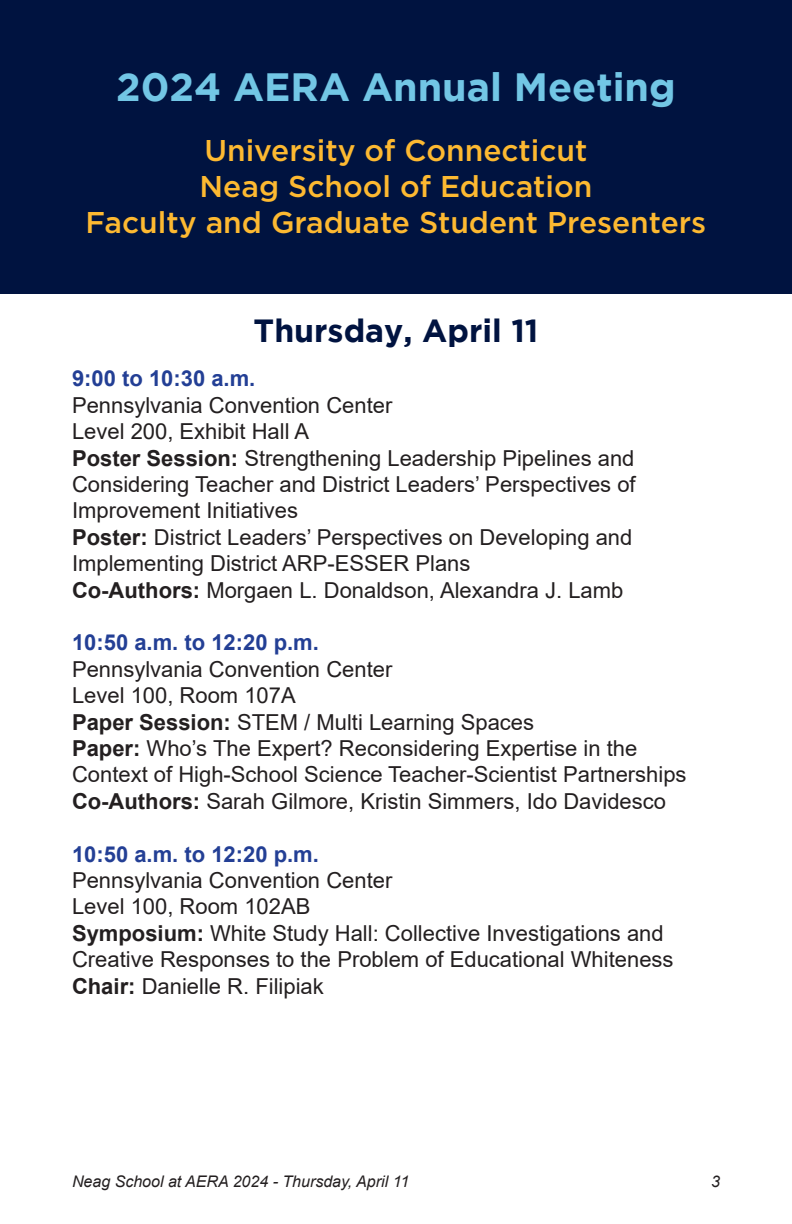
<style>
.page{position:relative;width:792px;height:1224px;background:#fff}
.page>*{position:absolute;margin:0;border:0;box-sizing:border-box;transform-origin:0 0}
.t1{font:700 39.4px "Gotham";color:#72c6e5}
.t2{font:700 32px "Gotham";color:#001340}
.t3{font:500 30px "Gotham";color:#fdb931}
.t4{font:22px/26.4px "Arial";color:#231f20}
.t5{font:700 22px "Arial";color:#233f95}
.t6{font:italic 16px "Arial";color:#231f20}
.s1{font-weight:700}
</style>
<div class="page">
<div style="left:0;top:0;width:792px;height:294px;background:#001340"></div>
<p class="t1" style="left:116px;top:64px;width:561px">2024 AERA Annual Meeting</p>
<p class="t3" style="left:204px;top:131px;width:385px">University of Connecticut</p>
<p class="t3" style="left:200px;top:167px;width:394px">Neag School of Education</p>
<p class="t3" style="left:86px;top:203px;width:622px">Faculty and Graduate Student Presenters</p>
<p class="t2" style="left:254px;top:312px;width:286px">Thursday, April 11</p>
<p class="t5" style="left:72px;top:363px;width:185px">9:00 to 10:30 a.m.</p>
<p class="t4" style="left:72px;top:392px;width:322px">Pennsylvania Convention Center</p>
<p class="t4" style="left:72px;top:418px;width:239px">Level 200, Exhibit Hall A</p>
<p class="t4" style="left:72px;top:445px;width:565px;text-align:justify"><span class="s1">Poster Session:</span> Strengthening Leadership Pipelines and Considering Teacher and District Leaders’ Perspectives of Improvement Initiatives</p>
<p class="t4" style="left:72px;top:524px;width:562px"><span class="s1">Poster:</span> District Leaders’ Perspectives on Developing and<br>Implementing District ARP-ESSER Plans</p>
<p class="t4" style="left:72px;top:577px;width:553px"><span class="s1">Co-Authors:</span> Morgaen L. Donaldson, Alexandra J. Lamb</p>
<p class="t5" style="left:72px;top:627px;width:248px">10:50 a.m. to 12:20 p.m.</p>
<p class="t4" style="left:72px;top:656px;width:322px">Pennsylvania Convention Center</p>
<p class="t4" style="left:72px;top:682px;width:225px">Level 100, Room 107A</p>
<p class="t4" style="left:72px;top:709px;width:464px"><span class="s1">Paper Session:</span> STEM / Multi Learning Spaces</p>
<p class="t4" style="left:72px;top:735px;width:616px"><span class="s1">Paper:</span> Who’s The Expert? Reconsidering Expertise in the<br>Context of High-School Science Teacher-Scientist Partnerships</p>
<p class="t4" style="left:72px;top:788px;width:596px"><span class="s1">Co-Authors:</span> Sarah Gilmore, Kristin Simmers, Ido Davidesco</p>
<p class="t5" style="left:72px;top:838px;width:248px">10:50 a.m. to 12:20 p.m.</p>
<p class="t4" style="left:72px;top:867px;width:322px">Pennsylvania Convention Center</p>
<p class="t4" style="left:72px;top:893px;width:240px">Level 100, Room 102AB</p>
<p class="t4" style="left:72px;top:920px;width:603px"><span class="s1">Symposium:</span> White Study Hall: Collective Investigations and<br>Creative Responses to the Problem of Educational Whiteness</p>
<p class="t4" style="left:72px;top:973px;width:253px"><span class="s1">Chair:</span> Danielle R. Filipiak</p>
<p class="t6" style="left:72px;top:1171px;width:339px">Neag School at AERA 2024 - Thursday, April 11</p>
<p class="t6" style="left:711px;top:1171px;width:10px">3</p>
</div>
